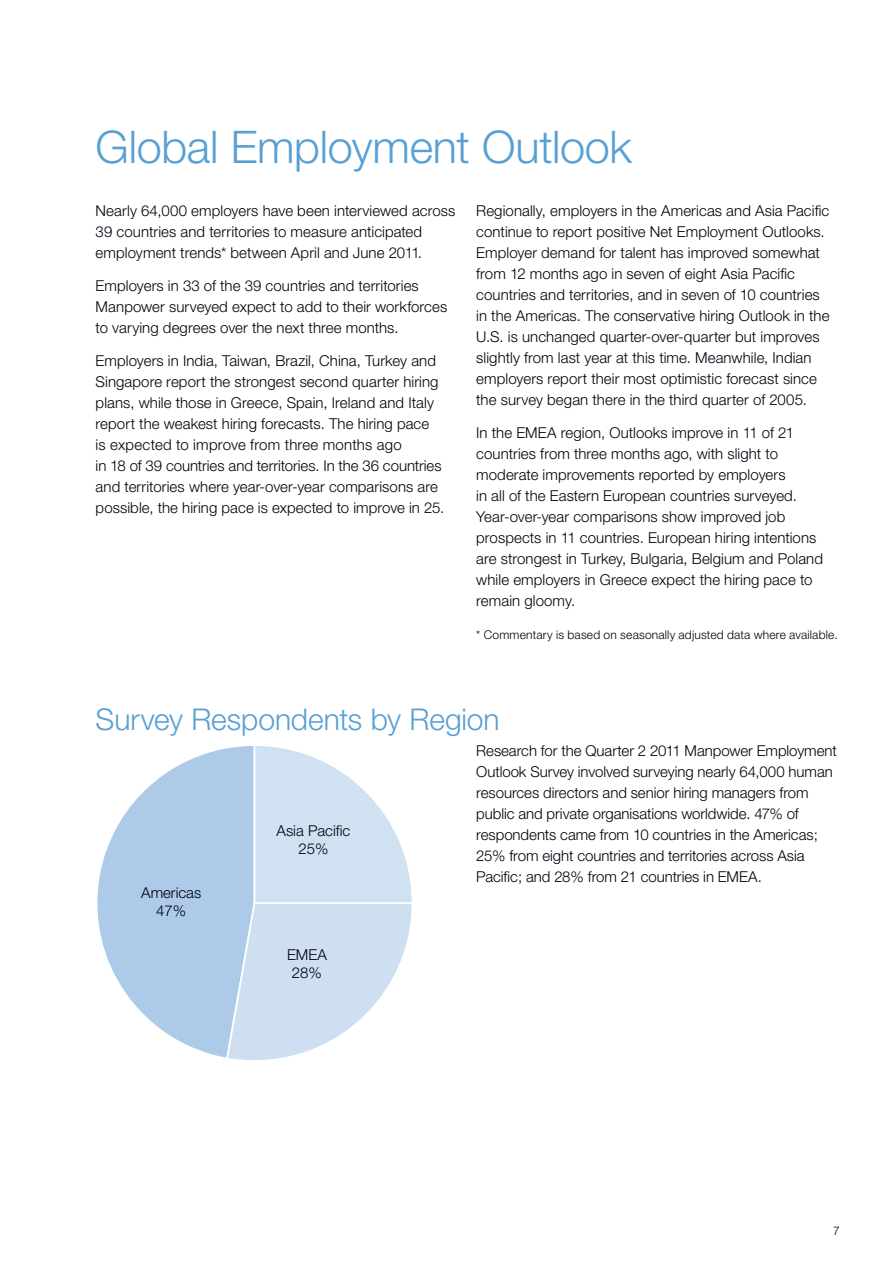
<style>
.page{position:relative;width:893px;height:1263px;background:#fff}
.page>*{position:absolute;margin:0;border:0;box-sizing:border-box;transform-origin:0 0}
.t1{font:300 45px "Helvetica Neue";letter-spacing:-.005em;color:#56a0d5}
.t2{font:300 30px "Helvetica Neue";letter-spacing:-.005em;color:#56a0d5}
.t3{font:300 15px/21px "Helvetica Neue";letter-spacing:.005em;color:#00000e}
.t4{font:300 12px "Helvetica Neue";letter-spacing:.015em;color:#00000e}
</style>
<div class="page">
<svg style="left:97px;top:748px;width:128px;height:310px"></svg>
<svg style="left:225px;top:746px;width:187px;height:314px"></svg>
<h1 class="t1" style="left:96px;top:120px;width:538px">Global Employment Outlook</h1>
<p class="t3" style="left:96px;top:200px;width:361px">Nearly 64,000 employers have been interviewed across<br>39 countries and territories to measure anticipated employment trends* between April and June 2011.</p>
<p class="t3" style="left:96px;top:275px;width:353px">Employers in 33 of the 39 countries and territories<br>Manpower surveyed expect to add to their workforces to varying degrees over the next three months.</p>
<p class="t3" style="left:96px;top:350px;width:350px">Employers in India, Taiwan, Brazil, China, Turkey and Singapore report the strongest second quarter hiring plans, while those in Greece, Spain, Ireland and Italy report the weakest hiring forecasts. The hiring pace<br>is expected to improve from three months ago<br>in 18 of 39 countries and territories. In the 36 countries and territories where year-over-year comparisons are possible, the hiring pace is expected to improve in 25.</p>
<p class="t3" style="left:476px;top:200px;width:355px">Regionally, employers in the Americas and Asia Pacific continue to report positive Net Employment Outlooks.<br>Employer demand for talent has improved somewhat from 12 months ago in seven of eight Asia Pacific countries and territories, and in seven of 10 countries in the Americas. The conservative hiring Outlook in the U.S. is unchanged quarter-over-quarter but improves slightly from last year at this time. Meanwhile, Indian employers report their most optimistic forecast since the survey began there in the third quarter of 2005.</p>
<p class="t3" style="left:476px;top:422px;width:348px">In the EMEA region, Outlooks improve in 11 of 21 countries from three months ago, with slight to moderate improvements reported by employers<br>in all of the Eastern European countries surveyed.<br>Year-over-year comparisons show improved job prospects in 11 countries. European hiring intentions are strongest in Turkey, Bulgaria, Belgium and Poland while employers in Greece expect the hiring pace to remain gloomy.</p>
<p class="t4" style="left:476px;top:627px;width:363px">* Commentary is based on seasonally adjusted data where available.</p>
<h2 class="t2" style="left:96px;top:700px;width:405px">Survey Respondents by Region</h2>
<p class="t3" style="left:141px;top:883px;width:62px;line-height:18px;text-align:center">Americas<br>47%</p>
<p class="t3" style="left:277px;top:821px;width:75px;line-height:18px;text-align:center">Asia Pacific<br>25%</p>
<p class="t3" style="left:287px;top:946px;width:41px;line-height:18px;text-align:center">EMEA<br>28%</p>
<p class="t3" style="left:476px;top:740px;width:362px">Research for the Quarter 2 2011 Manpower Employment Outlook Survey involved surveying nearly 64,000 human resources directors and senior hiring managers from public and private organisations worldwide. 47% of respondents came from 10 countries in the Americas; 25% from eight countries and territories across Asia Pacific; and 28% from 21 countries in EMEA.</p>
<p class="t4" style="left:833px;top:1224px;width:8px">7</p>
</div>
